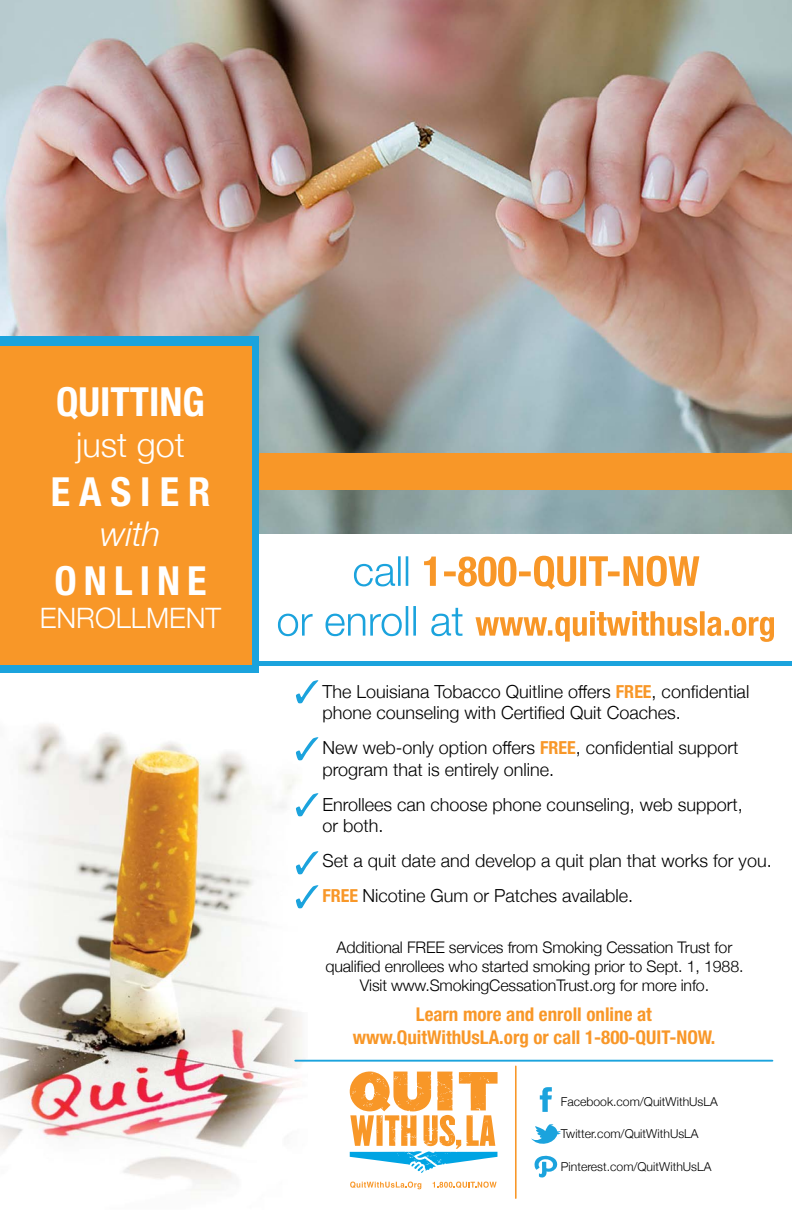
<style>
.page{position:relative;width:792px;height:1224px;background:#fff}
.page>*{position:absolute;margin:0;border:0;box-sizing:border-box;transform-origin:0 0}
.t1{font:700 condensed 40.2px "Helvetica Neue";letter-spacing:.175em;color:#fff}
.t2{font:700 condensed 40.2px "Helvetica Neue";color:#fff}
.t3{font:300 34.1px "Helvetica Neue";color:#fff}
.t4{font:italic 300 34.1px "Helvetica Neue";color:#fff}
.t5{font:300 28.1px "Helvetica Neue";color:#fff}
.t6{font:700 condensed 19px/22.8px "Helvetica Neue";color:#f89728;text-align:center}
.t7{font:300 18px/21.6px "Helvetica Neue";color:#000}
.t8{font:300 16px/19.2px "Helvetica Neue";letter-spacing:-.01em;color:#000;text-align:center}
.t9{font:300 12.2px "Helvetica Neue";color:#000}
.s1{font-weight:700;font-stretch:condensed;color:#f89728}
</style>
<div class="page">
<img style="left:0;top:666px;width:307px;height:525px">
<img style="left:0;top:0;width:792px;height:533px">
<div style="left:0;top:453px;width:792px;height:36px;background:#f89728"></div>
<div style="left:251px;top:661px;width:541px;height:5px;background:#1ba3dd"></div>
<div style="left:0;top:336px;width:258px;height:337px;background:#1ba3dd"></div>
<div style="left:0;top:347px;width:251px;height:318px;background:#f89728"></div>
<svg style="left:476px;top:611px;width:298px;height:31px"></svg>
<svg style="left:278px;top:606px;width:184px;height:30px"></svg>
<svg style="left:424px;top:556px;width:275px;height:34px"></svg>
<svg style="left:354px;top:556px;width:54px;height:30px"></svg>
<svg style="left:296px;top:680px;width:22px;height:23px"></svg>
<hr style="left:295px;top:1060px;width:477px;height:2px;background:#1ba3dd">
<svg style="left:350px;top:1071px;width:148px;height:102px"></svg>
<svg style="left:350px;top:1182px;width:71px;height:7px"></svg>
<svg style="left:433px;top:1182px;width:64px;height:6px"></svg>
<hr style="left:515px;top:1066px;width:2px;height:132px;background:#f89728">
<svg style="left:534px;top:1155px;width:24px;height:23px"></svg>
<svg style="left:540px;top:1087px;width:12px;height:25px"></svg>
<svg style="left:531px;top:1124px;width:30px;height:20px"></svg>
<svg style="left:296px;top:737px;width:22px;height:23px"></svg>
<svg style="left:296px;top:793px;width:22px;height:23px"></svg>
<svg style="left:296px;top:851px;width:22px;height:23px"></svg>
<svg style="left:296px;top:885px;width:22px;height:23px"></svg>
<h1 class="t2" style="left:56px;top:378px;width:150px">QUITTING</h1>
<h2 class="t3" style="left:76px;top:418px;width:110px">just got</h2>
<h1 class="t1" style="left:51px;top:467px;width:161px">EASIER</h1>
<h2 class="t4" style="left:101px;top:508px;width:62px">with</h2>
<h1 class="t1" style="left:55px;top:556px;width:153px">ONLINE</h1>
<h3 class="t5" style="left:40px;top:596px;width:183px">ENROLLMENT</h3>
<p class="t7" style="left:323px;top:679px;width:428px">The Louisiana Tobacco Quitline offers <span class="s1">FREE</span>, confidential phone counseling with Certified Quit Coaches.</p>
<p class="t7" style="left:323px;top:736px;width:418px">New web-only option offers <span class="s1">FREE</span>, confidential support program that is entirely online.</p>
<p class="t7" style="left:323px;top:792px;width:422px">Enrollees can choose phone counseling, web support, or both.</p>
<p class="t7" style="left:323px;top:842px;width:451px;line-height:34.9px">Set a quit date and develop a quit plan that works for you.<br><span class="s1">FREE</span> Nicotine Gum or Patches available.</p>
<p class="t8" style="left:325px;top:937px;width:420px">Additional FREE services from Smoking Cessation Trust for qualified enrollees who started smoking prior to Sept. 1, 1988.<br>Visit www.SmokingCessationTrust.org for more info.</p>
<p class="t6" style="left:353px;top:1003px;width:364px">Learn more and enroll online at www.QuitWithUsLA.org or call 1-800-QUIT-NOW.</p>
<p class="t9" style="left:561px;top:1091px;width:158px">Facebook.com/QuitWithUsLA</p>
<p class="t9" style="left:561px;top:1124px;width:139px">Twitter.com/QuitWithUsLA</p>
<p class="t9" style="left:561px;top:1157px;width:152px">Pinterest.com/QuitWithUsLA</p>
</div>
